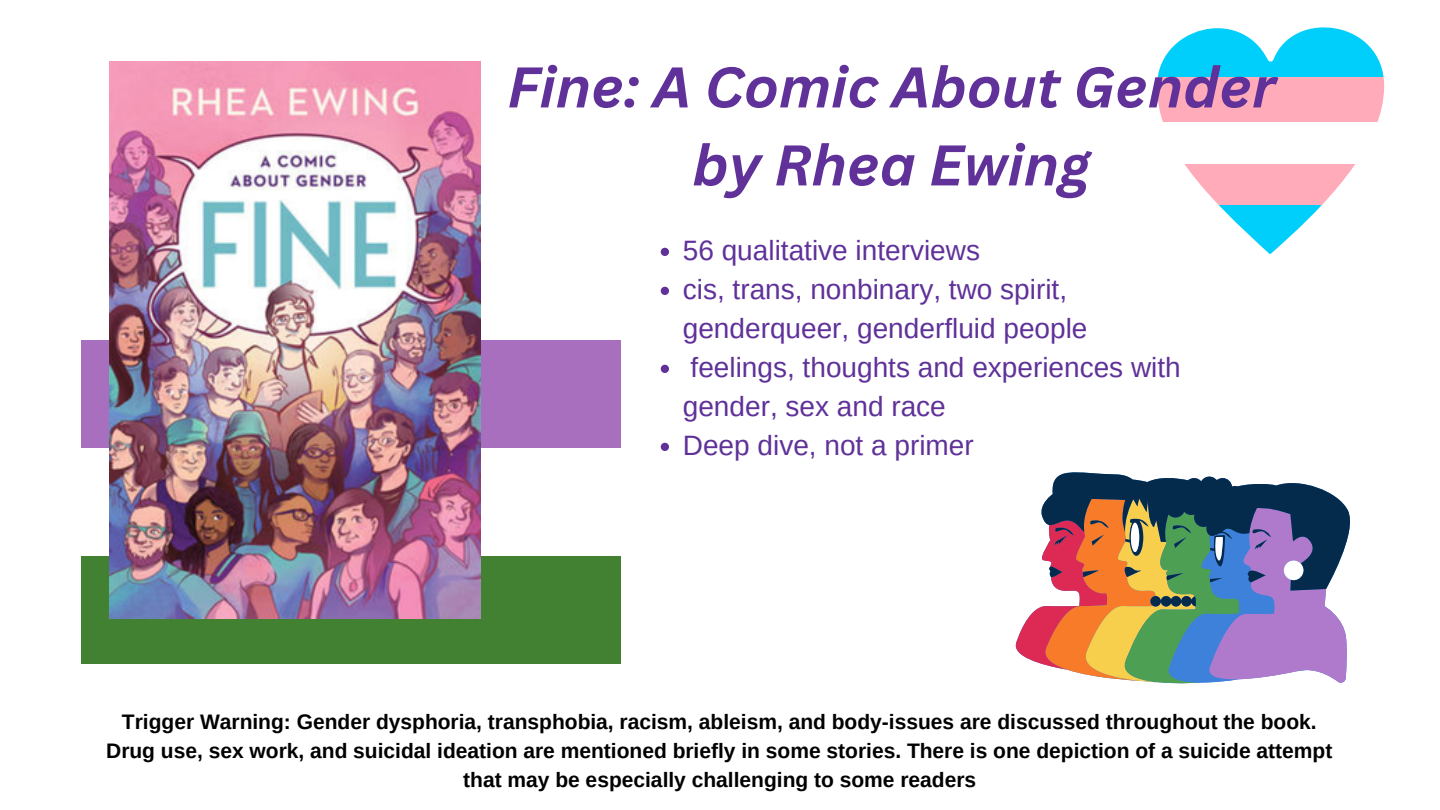
<style>
.page{position:relative;width:1440px;height:810px;background:#fff}
.page>*{position:absolute;margin:0;border:0;box-sizing:border-box;transform-origin:0 0}
.t1{font:italic 700 56px/78px "Canva Sans";color:#5f3199;text-align:center}
.t2{font:28px/39px "Arimo";color:#5f3199}
.t3{font:700 21px/29.2px "Arimo";color:#000;text-align:center}
</style>
<div class="page">
<div style="left:81px;top:556px;width:540px;height:108px;background:#428131"></div>
<div style="left:81px;top:340px;width:540px;height:108px;background:#a76fbe"></div>
<img style="left:109px;top:62px;width:371px;height:556px">
<svg style="left:1157px;top:27px;width:228px;height:227px"></svg>
<svg style="left:1015px;top:472px;width:335px;height:212px"></svg>
<svg style="left:661px;top:248px;width:8px;height:8px"></svg>
<svg style="left:661px;top:287px;width:8px;height:8px"></svg>
<svg style="left:661px;top:365px;width:8px;height:8px"></svg>
<svg style="left:661px;top:443px;width:8px;height:8px"></svg>
<h1 class="t1" style="left:507px;top:47px;width:770px">Fine: A Comic About Gender by Rhea Ewing</h1>
<h2 class="t2" style="left:683px;top:231px;width:500px">56 qualitative interviews<br>cis, trans, nonbinary, two spirit, genderqueer, genderfluid people feelings, thoughts and experiences with gender, sex and race<br>Deep dive, not a primer</h2>
<p class="t3" style="left:106px;top:707px;width:1228px">Trigger Warning: Gender dysphoria, transphobia, racism, ableism, and body-issues are discussed throughout the book.<br>Drug use, sex work, and suicidal ideation are mentioned briefly in some stories. There is one depiction of a suicide attempt that may be especially challenging to some readers</p>
</div>
